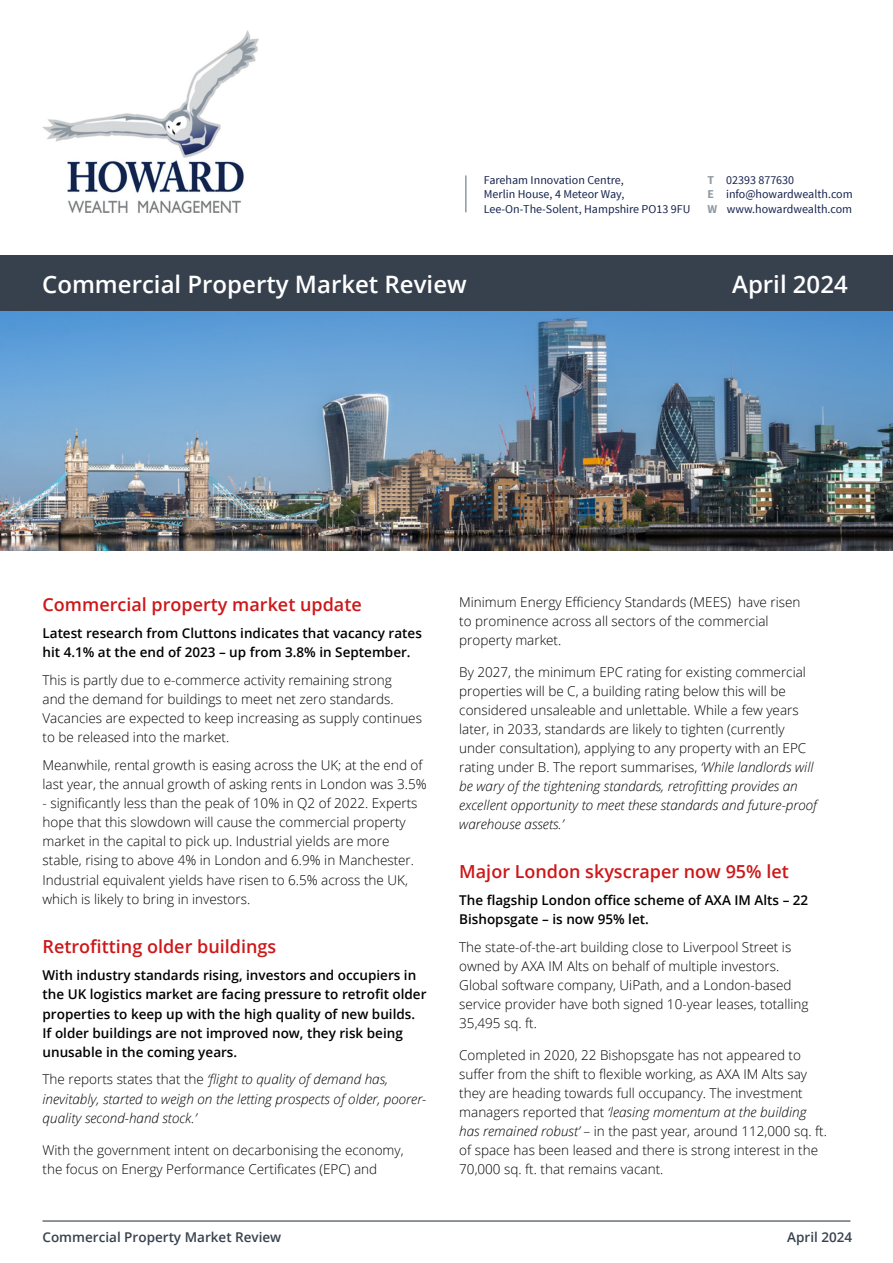
<style>
.page{position:relative;width:893px;height:1263px;background:#fff}
.page>*{position:absolute;margin:0;border:0;box-sizing:border-box;transform-origin:0 0}
.t1{font:600 24px "Open Sans";color:#fff}
.t2{font:600 18px "Open Sans";color:#cd1719}
.t3{font:300 13.5px/19px "Open Sans";color:#000}
.t4{font:600 13.5px/19px "Open Sans";color:#000}
.t5{font:italic 300 13.5px/19px "Open Sans";color:#000}
.t6{font:600 13.5px "Open Sans";color:#37414e}
.t7{font:12px/14.4px "Source Sans Pro";color:#17234e}
.s1{font-weight:700;color:#8e99a2}
.s2{font-style:normal}
.s3{font-style:italic}
</style>
<div class="page">
<hr style="left:43px;top:1220px;width:807px;height:1px;background:#37414e">
<img style="left:0;top:310px;width:893px;height:241px">
<div style="left:0;top:255px;width:893px;height:55px;background:#37414e"></div>
<hr style="left:465px;top:176px;width:2px;height:36px;background:#8e99a2">
<img style="left:43px;top:30px;width:216px;height:183px">
<p class="t7" style="left:484px;top:173px;width:208px">Fareham Innovation Centre,<br>Merlin House, 4 Meteor Way,<br>Lee-On-The-Solent, Hampshire PO13 9FU</p>
<p class="t7" style="left:707px;top:173px;width:147px"><span class="s1">T</span> 02393 877630<br><span class="s1">E</span> info@howardwealth.com<br><span class="s1">W</span> www.howardwealth.com</p>
<h1 class="t1" style="left:42px;top:267px;width:426px">Commercial Property Market Review</h1>
<h1 class="t1" style="left:732px;top:267px;width:117px">April 2024</h1>
<h2 class="t2" style="left:43px;top:592px;width:321px">Commercial property market update</h2>
<p class="t4" style="left:43px;top:623px;width:381px">Latest research from Cluttons indicates that vacancy rates hit 4.1% at the end of 2023 – up from 3.8% in September.</p>
<p class="t3" style="left:43px;top:670px;width:381px">This is partly due to e-commerce activity remaining strong<br>and the demand for buildings to meet net zero standards.<br>Vacancies are expected to keep increasing as supply continues to be released into the market.</p>
<p class="t3" style="left:43px;top:755px;width:386px">Meanwhile, rental growth is easing across the UK; at the end of last year, the annual growth of asking rents in London was 3.5%</p>
<p class="t3" style="left:43px;top:793px;width:376px">- significantly less than the peak of 10% in Q2 of 2022. Experts hope that this slowdown will cause the commercial property market in the capital to pick up. Industrial yields are more stable, rising to above 4% in London and 6.9% in Manchester.<br>Industrial equivalent yields have risen to 6.5% across the UK, which is likely to bring in investors.</p>
<h2 class="t2" style="left:43px;top:934px;width:235px">Retrofitting older buildings</h2>
<p class="t4" style="left:43px;top:966px;width:385px">With industry standards rising, investors and occupiers in the UK logistics market are facing pressure to retrofit older properties to keep up with the high quality of new builds.<br>If older buildings are not improved now, they risk being unusable in the coming years.</p>
<p class="t5" style="left:43px;top:1069px;width:385px"><span class="s2">The reports states that the</span> ‘flight to quality of demand has, inevitably, started to weigh on the letting prospects of older, poorer&shy;quality second-hand stock.’</p>
<p class="t3" style="left:43px;top:1140px;width:363px">With the government intent on decarbonising the economy, the focus on Energy Performance Certificates (EPC) and</p>
<p class="t3" style="left:459px;top:592px;width:343px">Minimum Energy Efficiency Standards (MEES) have risen to prominence across all sectors of the commercial property market.</p>
<p class="t3" style="left:459px;top:662px;width:359px">By 2027, the minimum EPC rating for existing commercial properties will be C, a building rating below this will be considered unsaleable and unlettable. While a few years later, in 2033, standards are likely to tighten (currently under consultation), applying to any property with an EPC rating under B. The report summarises, <span class="s3">‘While landlords will be wary of the tightening standards, retrofitting provides an excellent opportunity to meet these standards and future-proof warehouse assets.’</span></p>
<h2 class="t2" style="left:459px;top:859px;width:331px">Major London skyscraper now 95% let</h2>
<p class="t4" style="left:459px;top:890px;width:351px">The flagship London office scheme of AXA IM Alts – 22<br>Bishopsgate – is now 95% let.</p>
<p class="t3" style="left:459px;top:937px;width:351px">The state-of-the-art building close to Liverpool Street is owned by AXA IM Alts on behalf of multiple investors.<br>Global software company, UiPath, and a London-based service provider have both signed 10-year leases, totalling 35,495 sq. ft.</p>
<p class="t3" style="left:459px;top:1045px;width:369px">Completed in 2020, 22 Bishopsgate has not appeared to suffer from the shift to flexible working, as AXA IM Alts say they are heading towards full occupancy. The investment managers reported that <span class="s3">‘leasing momentum at the building has remained robust’</span> – in the past year, around 112,000 sq. ft. of space has been leased and there is strong interest in the 70,000 sq. ft. that remains vacant.</p>
<p class="t6" style="left:43px;top:1227px;width:240px">Commercial Property Market Review</p>
<p class="t6" style="left:787px;top:1227px;width:67px">April 2024</p>
</div>
